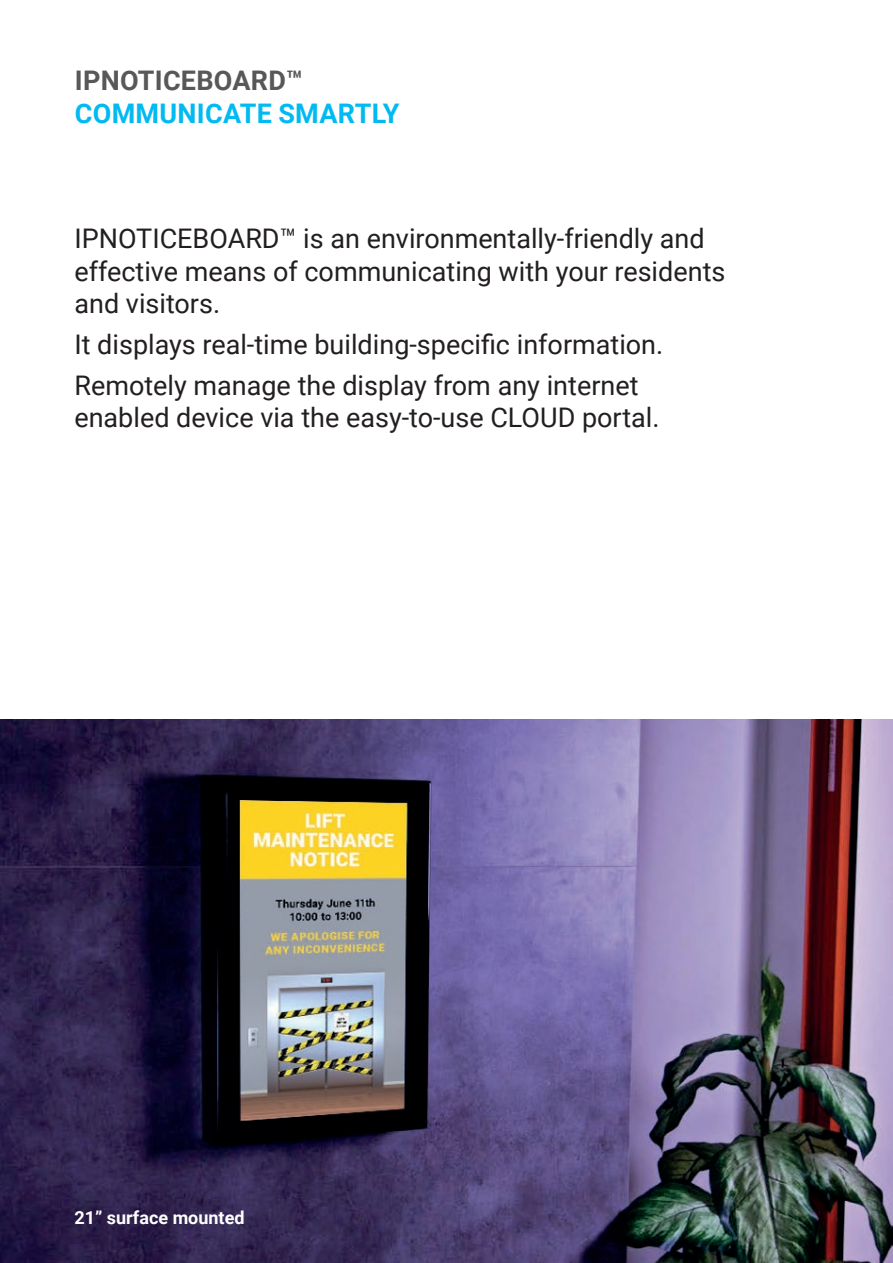
<style>
.page{position:relative;width:893px;height:1263px;background:#fff}
.page>*{position:absolute;margin:0;border:0;box-sizing:border-box;transform-origin:0 0}
.t1{font:27px/32.4px "Roboto";color:#231f20}
.t2{font:700 27px/32.4px "Roboto";letter-spacing:.01em;color:#00baf1}
.t3{font:700 18px "Roboto";color:#fff}
.s1{color:#57585a}
</style>
<div class="page">
<img style="left:0;top:719px;width:893px;height:544px">
<p class="t2" style="left:75px;top:64px;width:326px"><span class="s1">IPNOTICEBOARD™<br></span>COMMUNICATE SMARTLY</p>
<p class="t1" style="left:74px;top:221px;width:652px">IPNOTICEBOARD™ is an environmentally-friendly and effective means of communicating with your residents and visitors.</p>
<p class="t1" style="left:74px;top:327px;width:590px">It displays real-time building-specific information.</p>
<p class="t1" style="left:74px;top:368px;width:587px">Remotely manage the display from any internet enabled device via the easy-to-use CLOUD portal.</p>
<p class="t3" style="left:74px;top:1205px;width:172px">21” surface mounted</p>
</div>
